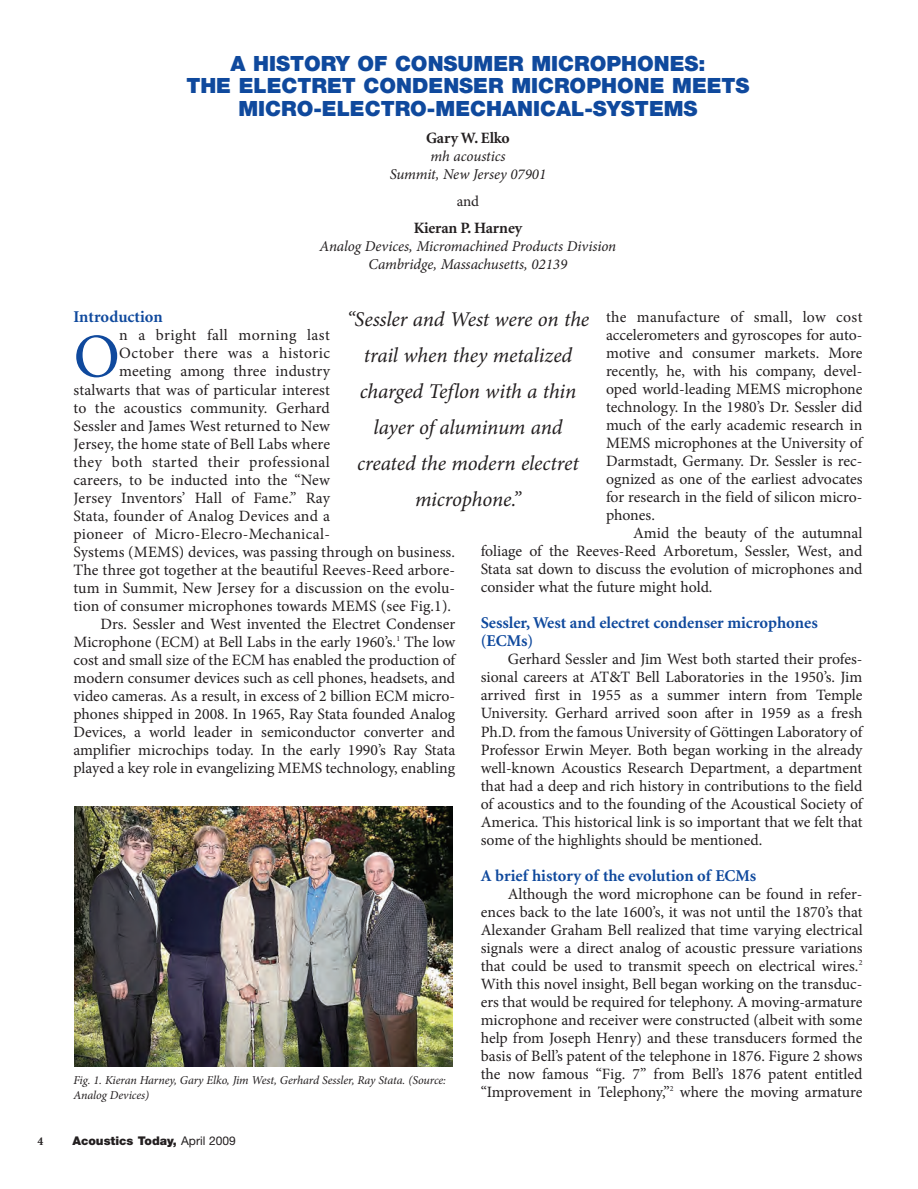
<style>
.page{position:relative;width:918px;height:1189px;background:#fff}
.page>*{position:absolute;margin:0;border:0;box-sizing:border-box;transform-origin:0 0}
.t1{font:62.1px "Minion Pro";color:#0f499d}
.t2{font:italic 21px/36px "Minion Pro";letter-spacing:-.01em;color:#231f20;text-align:center}
.t3{font:900 21px/22.5px "Helvetica Neue";color:#0f499d;text-align:center}
.t4{font:700 16.5px/18px "Minion";color:#0f499d}
.t5{font:15.75px/18px "Minion Pro";color:#231f20;text-align:justify}
.t6{font:15.75px "Minion Pro";letter-spacing:.03em;color:#231f20}
.t7{font:15.75px "Minion Pro";letter-spacing:.02em;color:#231f20}
.t8{font:700 15.75px "Minion";letter-spacing:-.01em;color:#231f20}
.t9{font:italic 15px/18px "Minion Pro";letter-spacing:-.005em;color:#231f20;text-align:center}
.t10{font:15px "Minion Pro";color:#231f20}
.t11{font:italic 12px/15px "Minion Pro";letter-spacing:-.01em;color:#231f20}
.t12{font:900 12px "Helvetica Neue";color:#231f20}
.t13{font:700 12px "Minion";color:#231f20}
.s1{font-weight:400}
</style>
<div class="page">
<img style="left:74px;top:806px;width:378px;height:259px">
<h2 class="t3" style="left:186px;top:53px;width:565px">A HISTORY OF CONSUMER MICROPHONES:<br>THE ELECTRET CONDENSER MICROPHONE MEETS<br>MICRO-ELECTRO-MECHANICAL-SYSTEMS</h2>
<p class="t8" style="left:426px;top:131px;width:85px">Gary W. Elko</p>
<p class="t9" style="left:390px;top:148px;width:158px">mh acoustics<br>Summit, New Jersey 07901</p>
<p class="t10" style="left:457px;top:195px;width:24px">and</p>
<p class="t8" style="left:414px;top:221px;width:110px">Kieran P. Harney</p>
<p class="t9" style="left:320px;top:238px;width:298px">Analog Devices, Micromachined Products Division<br>Cambridge, Massachusetts, 02139</p>
<h2 class="t2" style="left:347px;top:303px;width:244px">“Sessler and West were on the trail when they metalized charged Teflon with a thin layer of aluminum and created the modern electret microphone.”</h2>
<p class="t4" style="left:74px;top:309px;width:91px">Introduction</p>
<h1 class="t1" style="left:74px;top:332px;width:48px">O</h1>
<p class="t6" style="left:119px;top:329px;width:212px">n a bright fall morning last</p>
<p class="t5" style="left:606px;top:309px;width:258px">the manufacture of small, low cost accelerometers and gyroscopes for auto&shy;motive and consumer markets. More recently, he, with his company, devel&shy;oped world-leading MEMS microphone technology. In the 1980’s Dr. Sessler did much of the early academic research in MEMS microphones at the University of Darmstadt, Germany. Dr. Sessler is rec&shy;ognized as one of the earliest advocates for research in the field of silicon micro&shy;phones.</p>
<p class="t5" style="left:481px;top:525px;width:383px;text-indent:152px">Amid the beauty of the autumnal foliage of the Reeves-Reed Arboretum, Sessler, West, and Stata sat down to discuss the evolution of microphones and consider what the future might hold.</p>
<p class="t4" style="left:481px;top:615px;width:339px">Sessler, West and electret condenser microphones (ECMs)</p>
<p class="t5" style="left:481px;top:651px;width:383px;text-indent:27px">Gerhard Sessler and Jim West both started their profes&shy;sional careers at AT&amp;T Bell Laboratories in the 1950’s. Jim arrived first in 1955 as a summer intern from Temple University. Gerhard arrived soon after in 1959 as a fresh Ph.D. from the famous University of Göttingen Laboratory of Professor Erwin Meyer. Both began working in the already well-known Acoustics Research Department, a department that had a deep and rich history in contributions to the field of acoustics and to the founding of the Acoustical Society of America. This historical link is so important that we felt that some of the highlights should be mentioned.</p>
<p class="t4" style="left:481px;top:867px;width:277px">A brief history of the evolution of ECMs</p>
<p class="t5" style="left:481px;top:885px;width:383px;text-indent:27px">Although the word microphone can be found in refer&shy;ences back to the late 1600’s, it was not until the 1870’s that Alexander Graham Bell realized that time varying electrical signals were a direct analog of acoustic pressure variations that could be used to transmit speech on electrical wires.<sup>2<br></sup>With this novel insight, Bell began working on the transduc&shy;ers that would be required for telephony. A moving-armature microphone and receiver were constructed (albeit with some help from Joseph Henry) and these transducers formed the basis of Bell’s patent of the telephone in 1876. Figure 2 shows the now famous “Fig. 7” from Bell’s 1876 patent entitled “Improvement in Telephony,”<sup>2</sup> where the moving armature</p>
<p class="t6" style="left:119px;top:347px;width:212px">October there was a historic</p>
<p class="t5" style="left:119px;top:364px;width:212px">meeting among three industry</p>
<p class="t5" style="left:73px;top:382px;width:258px">stalwarts that was of particular interest</p>
<p class="t5" style="left:73px;top:400px;width:258px">to the acoustics community. Gerhard</p>
<p class="t5" style="left:73px;top:418px;width:258px">Sessler and James West returned to New</p>
<p class="t5" style="left:73px;top:436px;width:258px">Jersey, the home state of Bell Labs where</p>
<p class="t6" style="left:73px;top:455px;width:258px">they both started their professional</p>
<p class="t5" style="left:73px;top:472px;width:258px">careers, to be inducted into the “New</p>
<p class="t5" style="left:73px;top:490px;width:258px">Jersey Inventors’ Hall of Fame.” Ray</p>
<p class="t5" style="left:73px;top:508px;width:258px">Stata, founder of Analog Devices and a</p>
<p class="t7" style="left:73px;top:527px;width:258px">pioneer of Micro-Elecro-Mechanical-</p>
<p class="t5" style="left:73px;top:544px;width:383px">Systems (MEMS) devices, was passing through on business.</p>
<p class="t5" style="left:73px;top:562px;width:383px">The three got together at the beautiful Reeves-Reed arbore-</p>
<p class="t5" style="left:73px;top:580px;width:383px">tum in Summit, New Jersey for a discussion on the evolu-</p>
<p class="t5" style="left:73px;top:598px;width:379px">tion of consumer microphones towards MEMS (see Fig.1).</p>
<p class="t5" style="left:100px;top:616px;width:356px">Drs. Sessler and West invented the Electret Condenser</p>
<p class="t5" style="left:73px;top:634px;width:383px">Microphone (ECM) at Bell Labs in the early 1960’s.<sup>1</sup> The low</p>
<p class="t5" style="left:74px;top:652px;width:383px">cost and small size of the ECM has enabled the production of</p>
<p class="t5" style="left:74px;top:670px;width:383px">modern consumer devices such as cell phones, headsets, and</p>
<p class="t5" style="left:74px;top:688px;width:383px">video cameras. As a result, in excess of 2 billion ECM micro-</p>
<p class="t5" style="left:74px;top:706px;width:383px">phones shipped in 2008. In 1965, Ray Stata founded Analog</p>
<p class="t5" style="left:74px;top:724px;width:383px">Devices, a world leader in semiconductor converter and</p>
<p class="t5" style="left:74px;top:742px;width:383px">amplifier microchips today. In the early 1990’s Ray Stata</p>
<p class="t5" style="left:74px;top:760px;width:383px">played a key role in evangelizing MEMS technology, enabling</p>
<p class="t11" style="left:74px;top:1073px;width:374px">Fig. 1. Kieran Harney, Gary Elko, Jim West, Gerhard Sessler, Ray Stata. (Source:<br>Analog Devices)</p>
<p class="t13" style="left:38px;top:1136px;width:7px">4</p>
<p class="t12" style="left:72px;top:1135px;width:165px">Acoustics Today, <span class="s1">April 2009</span></p>
</div>
